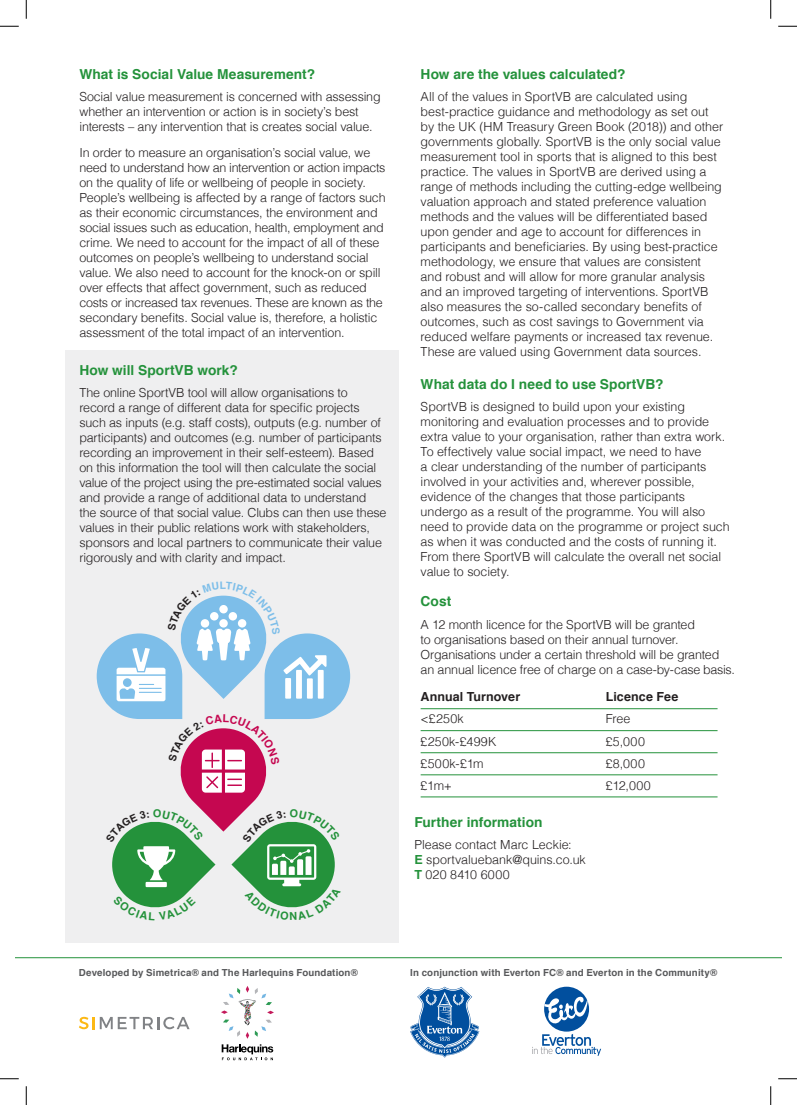
<style>
.page{position:relative;width:797px;height:1105px;background:#fff}
.page>*{position:absolute;margin:0;border:0;box-sizing:border-box;transform-origin:0 0}
.t1{font:700 13.75px "Helvetica";letter-spacing:.005em;color:#24923b}
.t2{font:300 12.5px/15px "Helvetica";letter-spacing:-.01em;color:#231f20}
.t3{font:700 12.5px "Helvetica";letter-spacing:.005em;color:#231f20}
.t4{font:300 12.5px "Helvetica";letter-spacing:.02em;color:#231f20}
.t5{font:700 9.75px "Helvetica";letter-spacing:.015em;color:#57585a}
.s1{font-weight:700;color:#24923b}
</style>
<div class="page">
<div style="left:65px;top:350px;width:333px;height:592px;background:#efeff0"></div>
<hr style="left:420px;top:708px;width:297px;height:1px;background:#24923b">
<hr style="left:420px;top:730px;width:297px;height:1px;background:#24923b">
<hr style="left:420px;top:752px;width:297px;height:1px;background:#24923b">
<hr style="left:420px;top:775px;width:297px;height:1px;background:#24923b">
<hr style="left:420px;top:797px;width:297px;height:1px;background:#24923b">
<svg style="left:221px;top:986px;width:53px;height:74px"></svg>
<svg style="left:79px;top:1017px;width:110px;height:12px"></svg>
<svg style="left:410px;top:987px;width:69px;height:70px"></svg>
<svg style="left:532px;top:1034px;width:69px;height:22px"></svg>
<div style="left:544px;top:987px;width:45px;height:45px;background:#014f9e;border-radius:50%"></div>
<svg style="left:544px;top:996px;width:43px;height:32px"></svg>
<hr style="left:16px;top:957px;width:765px;height:1px;background:#24923b">
<svg style="left:0;top:25px;width:19px;height:2px"></svg>
<svg style="left:778px;top:25px;width:19px;height:2px"></svg>
<svg style="left:0;top:1078px;width:19px;height:1px"></svg>
<svg style="left:778px;top:1078px;width:19px;height:1px"></svg>
<svg style="left:25px;top:0;width:2px;height:19px"></svg>
<svg style="left:25px;top:1086px;width:2px;height:19px"></svg>
<svg style="left:770px;top:0;width:1px;height:19px"></svg>
<svg style="left:770px;top:1086px;width:1px;height:19px"></svg>
<svg style="left:96px;top:595px;width:255px;height:313px"></svg>
<p class="t1" style="left:79px;top:63px;width:237px">What is Social Value Measurement?</p>
<p class="t2" style="left:79px;top:88px;width:303px">Social value measurement is concerned with assessing whether an intervention or action is in society’s best interests – any intervention that is creates social value.</p>
<p class="t2" style="left:79px;top:144px;width:308px">In order to measure an organisation’s social value, we need to understand how an intervention or action impacts on the quality of life or wellbeing of people in society.<br>People’s wellbeing is affected by a range of factors such as their economic circumstances, the environment and social issues such as education, health, employment and crime. We need to account for the impact of all of these outcomes on people’s wellbeing to understand social value. We also need to account for the knock-on or spill over effects that affect government, such as reduced costs or increased tax revenues. These are known as the secondary benefits. Social value is, therefore, a holistic assessment of the total impact of an intervention.</p>
<p class="t1" style="left:79px;top:359px;width:160px">How will SportVB work?</p>
<p class="t2" style="left:79px;top:384px;width:308px">The online SportVB tool will allow organisations to<br>record a range of different data for specific projects such as inputs (e.g. staff costs), outputs (e.g. number of participants) and outcomes (e.g. number of participants recording an improvement in their self-esteem). Based on this information the tool will then calculate the social value of the project using the pre-estimated social values and provide a range of additional data to understand the source of that social value. Clubs can then use these values in their public relations work with stakeholders, sponsors and local partners to communicate their value rigorously and with clarity and impact.</p>
<p class="t1" style="left:420px;top:63px;width:206px">How are the values calculated?</p>
<p class="t2" style="left:420px;top:88px;width:304px">All of the values in SportVB are calculated using best-practice guidance and methodology as set out by the UK (HM Treasury Green Book (2018)) and other governments globally. SportVB is the only social value measurement tool in sports that is aligned to this best practice. The values in SportVB are derived using a range of methods including the cutting-edge wellbeing valuation approach and stated preference valuation methods and the values will be differentiated based upon gender and age to account for differences in participants and beneficiaries. By using best-practice methodology, we ensure that values are consistent and robust and will allow for more granular analysis and an improved targeting of interventions. SportVB also measures the so-called secondary benefits of outcomes, such as cost savings to Government via reduced welfare payments or increased tax revenue.<br>These are valued using Government data sources.</p>
<p class="t1" style="left:420px;top:373px;width:244px">What data do I need to use SportVB?</p>
<p class="t2" style="left:420px;top:398px;width:310px">SportVB is designed to build upon your existing monitoring and evaluation processes and to provide extra value to your organisation, rather than extra work.<br>To effectively value social impact, we need to have<br>a clear understanding of the number of participants involved in your activities and, wherever possible, evidence of the changes that those participants undergo as a result of the programme. You will also need to provide data on the programme or project such as when it was conducted and the costs of running it.<br>From there SportVB will calculate the overall net social value to society.</p>
<p class="t1" style="left:420px;top:590px;width:32px">Cost</p>
<p class="t2" style="left:420px;top:616px;width:316px">A 12 month licence for the SportVB will be granted<br>to organisations based on their annual turnover.<br>Organisations under a certain threshold will be granted an annual licence free of charge on a case-by-case basis.</p>
<p class="t3" style="left:420px;top:687px;width:101px">Annual Turnover</p>
<p class="t3" style="left:605px;top:687px;width:74px">Licence Fee</p>
<p class="t2" style="left:420px;top:711px;width:45px">&lt;£250k</p>
<p class="t2" style="left:605px;top:711px;width:26px">Free</p>
<p class="t4" style="left:420px;top:730px;width:77px">£250k-£499K</p>
<p class="t2" style="left:605px;top:733px;width:41px">£5,000</p>
<p class="t2" style="left:420px;top:755px;width:64px">£500k-£1m</p>
<p class="t2" style="left:605px;top:755px;width:41px">£8,000</p>
<p class="t2" style="left:420px;top:777px;width:33px">£1m+</p>
<p class="t2" style="left:605px;top:777px;width:47px">£12,000</p>
<p class="t1" style="left:414px;top:811px;width:130px">Further information</p>
<p class="t2" style="left:414px;top:836px;width:173px">Please contact Marc Leckie:<br><span class="s1">E</span> sportvaluebank@quins.co.uk<br><span class="s1">T</span> 020 8410 6000</p>
<p class="t5" style="left:410px;top:859px;width:280px">Developed by Simetrica® and The Harlequins Foundation®</p>
<p class="t5" style="left:79px;top:964px;width:280px">Developed by Simetrica® and The Harlequins Foundation®</p>
<p class="t5" style="left:410px;top:964px;width:308px">In conjunction with Everton FC® and Everton in the Community®</p>
</div>
